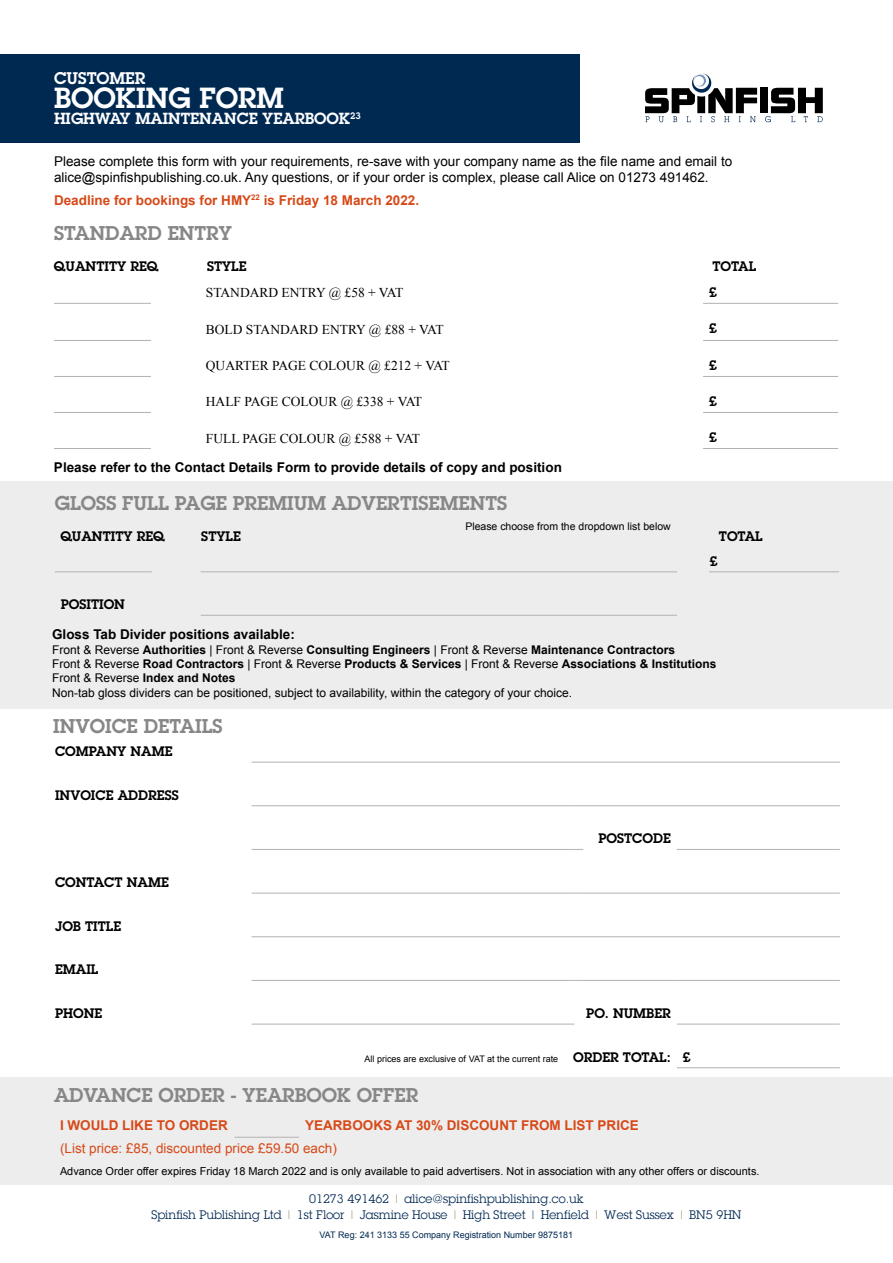
<style>
.page{position:relative;width:893px;height:1263px;background:#fff}
.page>*{position:absolute;margin:0;border:0;box-sizing:border-box;transform-origin:0 0}
.t1{font:600 28.5px "Lubalin Graph Std";color:#fff}
.t2{font:600 19.5px "Lubalin Graph Std";color:#878787}
.t3{font:600 16.5px "Lubalin Graph Std";color:#fff}
.t4{font:600 15.75px "Lubalin Graph Std";color:#fff}
.t5{font:13.5px/16.2px "Arial";color:#000}
.t6{font:600 13.5px "Lubalin Graph Std";color:#000}
.t7{font:13.5px "Times New Roman";color:#000}
.t8{font:700 13.5px "Arial";color:#000}
.t9{font:700 13.5px "Arial";color:#d74918}
.t10{font:13.5px "Arial";color:#d74918}
.t11{font:12px/14.4px "Arial";color:#000}
.t12{font:12px/16.5px "Lubalin Graph";color:#002952;text-align:center}
.t13{font:10.95px "Arial";color:#000}
.t14{font:10.5px "Arial";color:#000}
.t15{font:9px "Arial";color:#000}
.t16{font:9px "Arial";color:#002952}
.s1{font-weight:700}
.s2{font-family:"Lubalin Graph Std";font-weight:600;font-size:13.5px}
.s3{color:#aba680}
.s4{color:#4d6f87}
</style>
<div class="page">
<div style="left:0;top:481px;width:892px;height:228px;background:#ededed"></div>
<div style="left:0;top:54px;width:579px;height:88px;background:#002952"></div>
<div style="left:760px;top:88px;width:8px;height:25px;background:#000"></div>
<svg style="left:765px;top:88px;width:58px;height:34px"></svg>
<svg style="left:645px;top:73px;width:112px;height:49px"></svg>
<hr style="left:252px;top:762px;width:322px;height:1px;background:#b3b2b2">
<hr style="left:583px;top:762px;width:94px;height:1px;background:#b3b2b2">
<hr style="left:677px;top:762px;width:163px;height:1px;background:#b3b2b2">
<hr style="left:252px;top:805px;width:322px;height:1px;background:#b3b2b2">
<hr style="left:583px;top:805px;width:94px;height:1px;background:#b3b2b2">
<hr style="left:677px;top:805px;width:163px;height:1px;background:#b3b2b2">
<hr style="left:252px;top:849px;width:322px;height:1px;background:#b3b2b2">
<hr style="left:677px;top:849px;width:163px;height:1px;background:#b3b2b2">
<hr style="left:252px;top:893px;width:322px;height:1px;background:#b3b2b2">
<hr style="left:583px;top:893px;width:94px;height:1px;background:#b3b2b2">
<hr style="left:677px;top:893px;width:163px;height:1px;background:#b3b2b2">
<hr style="left:252px;top:1024px;width:322px;height:1px;background:#b3b2b2">
<hr style="left:677px;top:1024px;width:163px;height:1px;background:#b3b2b2">
<hr style="left:677px;top:1067px;width:163px;height:1px;background:#b3b2b2">
<hr style="left:252px;top:980px;width:322px;height:1px;background:#b3b2b2">
<hr style="left:583px;top:980px;width:94px;height:1px;background:#b3b2b2">
<hr style="left:677px;top:980px;width:163px;height:1px;background:#b3b2b2">
<hr style="left:252px;top:936px;width:322px;height:1px;background:#b3b2b2">
<hr style="left:583px;top:936px;width:94px;height:1px;background:#b3b2b2">
<hr style="left:677px;top:936px;width:163px;height:1px;background:#b3b2b2">
<div style="left:0;top:1077px;width:893px;height:107px;background:#ededed"></div>
<hr style="left:235px;top:1137px;width:64px;height:1px;background:#b3b2b2">
<hr style="left:54px;top:303px;width:97px;height:1px;background:#b3b2b2">
<hr style="left:54px;top:340px;width:97px;height:1px;background:#b3b2b2">
<hr style="left:54px;top:376px;width:97px;height:1px;background:#b3b2b2">
<hr style="left:54px;top:412px;width:97px;height:1px;background:#b3b2b2">
<hr style="left:54px;top:448px;width:97px;height:1px;background:#b3b2b2">
<hr style="left:703px;top:303px;width:135px;height:1px;background:#b3b2b2">
<hr style="left:703px;top:340px;width:135px;height:1px;background:#b3b2b2">
<hr style="left:703px;top:376px;width:135px;height:1px;background:#b3b2b2">
<hr style="left:703px;top:412px;width:135px;height:1px;background:#b3b2b2">
<hr style="left:703px;top:448px;width:135px;height:1px;background:#b3b2b2">
<hr style="left:55px;top:571px;width:97px;height:1px;background:#b3b2b2">
<hr style="left:704px;top:571px;width:135px;height:1px;background:#b3b2b2">
<hr style="left:201px;top:615px;width:503px;height:1px;background:#b3b2b2">
<hr style="left:201px;top:571px;width:503px;height:1px;background:#b3b2b2">
<div style="left:677px;top:538px;width:31px;height:94px;background:#ededed"></div>
<h3 class="t3" style="left:54px;top:67px;width:93px">CUSTOMER</h3>
<h1 class="t1" style="left:54px;top:79px;width:231px">BOOKING FORM</h1>
<h3 class="t4" style="left:54px;top:108px;width:308px">HIGHWAY MAINTENANCE YEARBOOK<sup>23</sup></h3>
<p class="t5" style="left:54px;top:153px;width:680px">Please complete this form with your requirements, re-save with your company name as the file name and email to alice@spinfishpublishing.co.uk. Any questions, or if your order is complex, please call Alice on 01273 491462.</p>
<p class="t9" style="left:54px;top:191px;width:367px">Deadline for bookings for HMY<sup>22</sup> is Friday 18 March 2022.</p>
<h2 class="t2" style="left:54px;top:221px;width:179px">STANDARD ENTRY</h2>
<p class="t6" style="left:54px;top:257px;width:106px">QUANTITY REQ</p>
<p class="t6" style="left:207px;top:257px;width:41px">STYLE</p>
<p class="t6" style="left:712px;top:257px;width:45px">TOTAL</p>
<p class="t7" style="left:206px;top:284px;width:199px">STANDARD ENTRY @ £58 + VAT</p>
<p class="t6" style="left:709px;top:283px;width:9px">£</p>
<p class="t7" style="left:206px;top:321px;width:239px">BOLD STANDARD ENTRY @ £88 + VAT</p>
<p class="t6" style="left:709px;top:319px;width:9px">£</p>
<p class="t7" style="left:206px;top:357px;width:246px">QUARTER PAGE COLOUR @ £212 + VAT</p>
<p class="t6" style="left:709px;top:357px;width:9px">£</p>
<p class="t7" style="left:206px;top:393px;width:218px">HALF PAGE COLOUR @ £338 + VAT</p>
<p class="t6" style="left:709px;top:393px;width:9px">£</p>
<p class="t7" style="left:206px;top:429px;width:216px">FULL PAGE COLOUR @ £588 + VAT</p>
<p class="t6" style="left:709px;top:429px;width:9px">£</p>
<p class="t8" style="left:54px;top:458px;width:509px">Please refer to the Contact Details Form to provide details of copy and position</p>
<h2 class="t2" style="left:55px;top:490px;width:454px">GLOSS FULL PAGE PREMIUM ADVERTISEMENTS</h2>
<p class="t14" style="left:465px;top:519px;width:207px">Please choose from the dropdown list below</p>
<p class="t6" style="left:60px;top:527px;width:106px">QUANTITY REQ</p>
<p class="t6" style="left:201px;top:527px;width:41px">STYLE</p>
<p class="t6" style="left:719px;top:527px;width:45px">TOTAL</p>
<p class="t6" style="left:61px;top:595px;width:66px">POSITION</p>
<p class="t6" style="left:710px;top:552px;width:9px">£</p>
<p class="t8" style="left:52px;top:626px;width:244px">Gloss Tab Divider positions available:</p>
<p class="t11" style="left:52px;top:642px;width:666px">Front &amp; Reverse <span class="s1">Authorities</span> | Front &amp; Reverse <span class="s1">Consulting Engineers</span> | Front &amp; Reverse <span class="s1">Maintenance Contractors<br></span>Front &amp; Reverse <span class="s1">Road Contractors</span> | Front &amp; Reverse <span class="s1">Products &amp; Services</span> | Front &amp; Reverse <span class="s1">Associations &amp; Institutions </span>Front &amp; Reverse <span class="s1">Index and Notes<br></span>Non-tab gloss dividers can be positioned, subject to availability, within the category of your choice.</p>
<h2 class="t2" style="left:53px;top:713px;width:171px">INVOICE DETAILS</h2>
<p class="t6" style="left:55px;top:742px;width:119px">COMPANY NAME</p>
<p class="t6" style="left:55px;top:786px;width:125px">INVOICE ADDRESS</p>
<p class="t6" style="left:598px;top:829px;width:74px">POSTCODE</p>
<p class="t6" style="left:55px;top:873px;width:115px">CONTACT NAME</p>
<p class="t6" style="left:55px;top:917px;width:68px">JOB TITLE</p>
<p class="t6" style="left:55px;top:960px;width:45px">EMAIL</p>
<p class="t6" style="left:55px;top:1004px;width:49px">PHONE</p>
<p class="t6" style="left:586px;top:1004px;width:86px">PO. NUMBER</p>
<p class="t15" style="left:365px;top:1052px;width:328px">All prices are exclusive of VAT at the current rate <span class="s2">ORDER TOTAL: £</span></p>
<h2 class="t2" style="left:54px;top:1082px;width:366px">ADVANCE ORDER - YEARBOOK OFFER</h2>
<p class="t9" style="left:60px;top:1116px;width:169px">I WOULD LIKE TO ORDER</p>
<p class="t9" style="left:305px;top:1116px;width:335px">YEARBOOKS AT 30% DISCOUNT FROM LIST PRICE</p>
<p class="t10" style="left:60px;top:1139px;width:278px">(List price: £85, discounted price £59.50 each)</p>
<p class="t13" style="left:60px;top:1164px;width:701px">Advance Order offer expires Friday 18 March 2022 and is only available to paid advertisers. Not in association with any other offers or discounts.</p>
<p class="t12" style="left:151px;top:1190px;width:592px">01273 491462 <span class="s3">|</span> alice@spinfishpublishing.co.uk<br>Spinfish Publishing Ltd <span class="s3">|</span> 1st Floor <span class="s3">|</span> Jasmine House <span class="s3">|</span> High Street <span class="s4">|</span> Henfield <span class="s3">|</span> West Sussex <span class="s3">|</span> BN5 9HN</p>
<p class="t16" style="left:320px;top:1229px;width:255px">VAT Reg: 241 3133 55 Company Registration Number 9875181</p>
</div>
